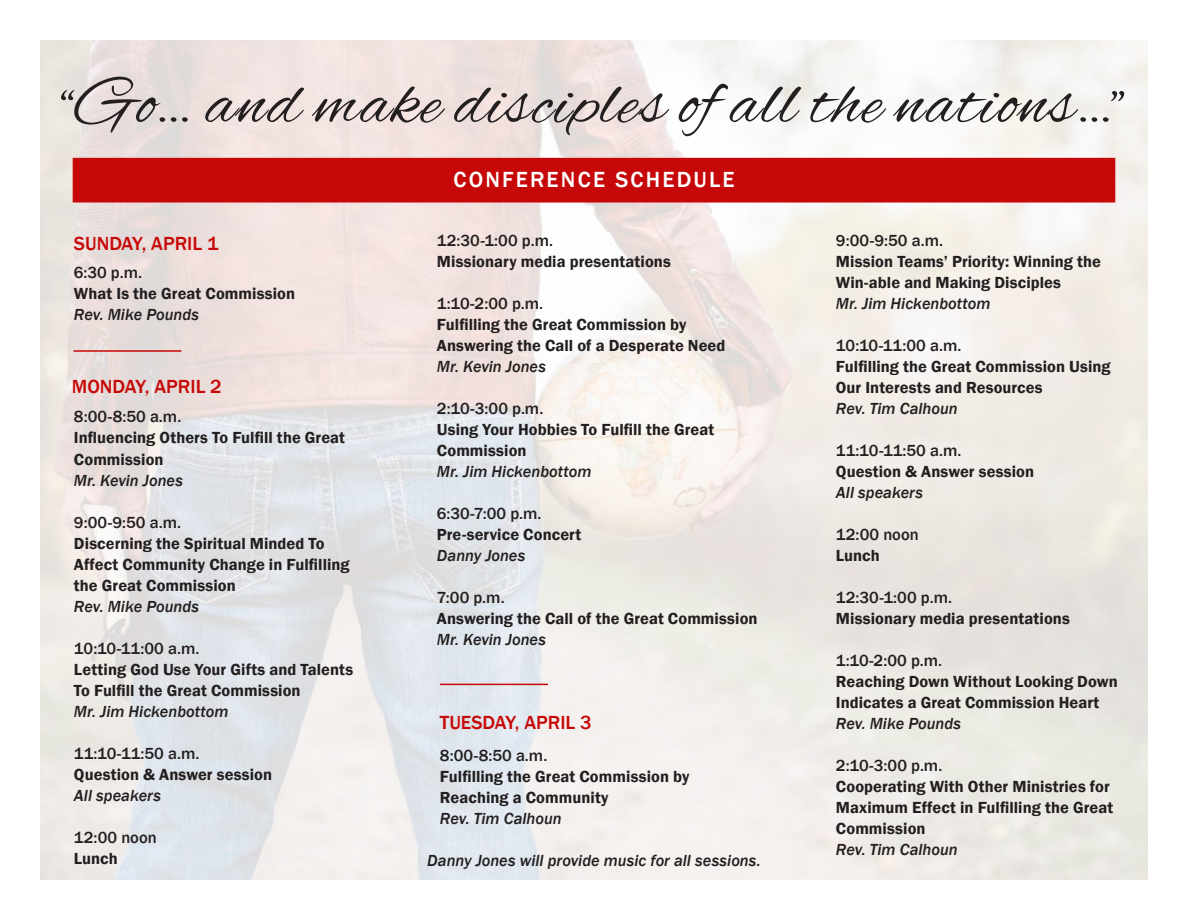
<style>
.page{position:relative;width:1188px;height:918px;background:#fff}
.page>*{position:absolute;margin:0;border:0;box-sizing:border-box;transform-origin:0 0}
.t1{font:70.5px "Alex Brush";letter-spacing:.03em;color:#231f20}
.t2{font:500 22.5px "Franklin Gothic";letter-spacing:.1em;color:#fff}
.t3{font:500 19.5px "Franklin Gothic";color:#c70808}
.t4{font:600 16.5px/21px "Franklin Gothic";letter-spacing:.005em;color:#231f20}
.t5{font:italic 500 16.5px "Franklin Gothic";color:#231f20}
.t6{font:500 16.5px "Franklin Gothic";letter-spacing:.005em;color:#231f20}
</style>
<div class="page">
<hr style="left:73px;top:350px;width:108px;height:2px;background:#c70808">
<hr style="left:440px;top:684px;width:108px;height:1px;background:#c70808">
<div style="left:73px;top:158px;width:1042px;height:45px;background:#c70808;border:2px solid #c70808"></div>
<h1 class="t1" style="left:60px;top:64px;width:1067px">“Go... and make disciples of all the nations...”</h1>
<p class="t3" style="left:74px;top:231px;width:146px">SUNDAY, APRIL 1</p>
<p class="t6" style="left:74px;top:262px;width:70px">6:30 p.m.</p>
<p class="t4" style="left:74px;top:283px;width:223px">What Is the Great Commission</p>
<p class="t5" style="left:74px;top:304px;width:127px">Rev. Mike Pounds</p>
<p class="t3" style="left:72px;top:374px;width:151px">MONDAY, APRIL 2</p>
<p class="t6" style="left:74px;top:407px;width:109px">8:00-8:50 a.m.</p>
<p class="t4" style="left:74px;top:428px;width:273px">Influencing Others To Fulfill the Great<br>Commission</p>
<p class="t5" style="left:74px;top:470px;width:110px">Mr. Kevin Jones</p>
<p class="t6" style="left:74px;top:512px;width:109px">9:00-9:50 a.m.</p>
<p class="t4" style="left:74px;top:533px;width:277px">Discerning the Spiritual Minded To<br>Affect Community Change in Fulfilling the Great Commission</p>
<p class="t5" style="left:74px;top:596px;width:127px">Rev. Mike Pounds</p>
<p class="t6" style="left:74px;top:638px;width:127px">10:10-11:00 a.m.</p>
<p class="t4" style="left:74px;top:659px;width:281px">Letting God Use Your Gifts and Talents<br>To Fulfill the Great Commission</p>
<p class="t5" style="left:74px;top:701px;width:156px">Mr. Jim Hickenbottom</p>
<p class="t6" style="left:74px;top:743px;width:127px">11:10-11:50 a.m.</p>
<p class="t4" style="left:74px;top:764px;width:200px">Question &amp; Answer session</p>
<p class="t5" style="left:74px;top:785px;width:88px">All speakers</p>
<p class="t6" style="left:74px;top:827px;width:84px">12:00 noon</p>
<p class="t4" style="left:74px;top:848px;width:45px">Lunch</p>
<h2 class="t2" style="left:453px;top:166px;width:283px">CONFERENCE SCHEDULE</h2>
<p class="t6" style="left:437px;top:230px;width:118px">12:30-1:00 p.m.</p>
<p class="t4" style="left:437px;top:251px;width:235px">Missionary media presentations</p>
<p class="t6" style="left:437px;top:293px;width:108px">1:10-2:00 p.m.</p>
<p class="t4" style="left:437px;top:314px;width:290px">Fulfilling the Great Commission by<br>Answering the Call of a Desperate Need</p>
<p class="t5" style="left:437px;top:356px;width:110px">Mr. Kevin Jones</p>
<p class="t6" style="left:437px;top:398px;width:108px">2:10-3:00 p.m.</p>
<p class="t4" style="left:437px;top:419px;width:279px">Using Your Hobbies To Fulfill the Great<br>Commission</p>
<p class="t5" style="left:437px;top:461px;width:156px">Mr. Jim Hickenbottom</p>
<p class="t6" style="left:437px;top:503px;width:106px">6:30-7:00 p.m.</p>
<p class="t4" style="left:437px;top:524px;width:146px">Pre-service Concert</p>
<p class="t5" style="left:437px;top:545px;width:90px">Danny Jones</p>
<p class="t6" style="left:437px;top:587px;width:69px">7:00 p.m.</p>
<p class="t4" style="left:437px;top:608px;width:322px">Answering the Call of the Great Commission</p>
<p class="t5" style="left:437px;top:629px;width:110px">Mr. Kevin Jones</p>
<p class="t3" style="left:440px;top:710px;width:153px">TUESDAY, APRIL 3</p>
<p class="t6" style="left:440px;top:745px;width:109px">8:00-8:50 a.m.</p>
<p class="t4" style="left:440px;top:766px;width:251px">Fulfilling the Great Commission by<br>Reaching a Community</p>
<p class="t5" style="left:440px;top:808px;width:123px">Rev. Tim Calhoun</p>
<p class="t5" style="left:427px;top:850px;width:335px">Danny Jones will provide music for all sessions.</p>
<p class="t6" style="left:836px;top:230px;width:109px">9:00-9:50 a.m.</p>
<p class="t4" style="left:836px;top:251px;width:267px">Mission Teams’ Priority: Winning the<br>Win-able and Making Disciples</p>
<p class="t5" style="left:836px;top:293px;width:156px">Mr. Jim Hickenbottom</p>
<p class="t6" style="left:836px;top:335px;width:127px">10:10-11:00 a.m.</p>
<p class="t4" style="left:836px;top:356px;width:276px">Fulfilling the Great Commission Using<br>Our Interests and Resources</p>
<p class="t5" style="left:836px;top:398px;width:123px">Rev. Tim Calhoun</p>
<p class="t6" style="left:836px;top:440px;width:127px">11:10-11:50 a.m.</p>
<p class="t4" style="left:836px;top:461px;width:200px">Question &amp; Answer session</p>
<p class="t5" style="left:836px;top:482px;width:88px">All speakers</p>
<p class="t6" style="left:836px;top:524px;width:84px">12:00 noon</p>
<p class="t4" style="left:836px;top:545px;width:45px">Lunch</p>
<p class="t6" style="left:836px;top:587px;width:118px">12:30-1:00 p.m.</p>
<p class="t4" style="left:836px;top:608px;width:235px">Missionary media presentations</p>
<p class="t6" style="left:836px;top:650px;width:108px">1:10-2:00 p.m.</p>
<p class="t4" style="left:836px;top:671px;width:283px">Reaching Down Without Looking Down<br>Indicates a Great Commission Heart</p>
<p class="t5" style="left:836px;top:713px;width:127px">Rev. Mike Pounds</p>
<p class="t6" style="left:836px;top:755px;width:108px">2:10-3:00 p.m.</p>
<p class="t4" style="left:836px;top:776px;width:279px">Cooperating With Other Ministries for<br>Maximum Effect in Fulfilling the Great<br>Commission</p>
<p class="t5" style="left:836px;top:839px;width:123px">Rev. Tim Calhoun</p>
</div>
